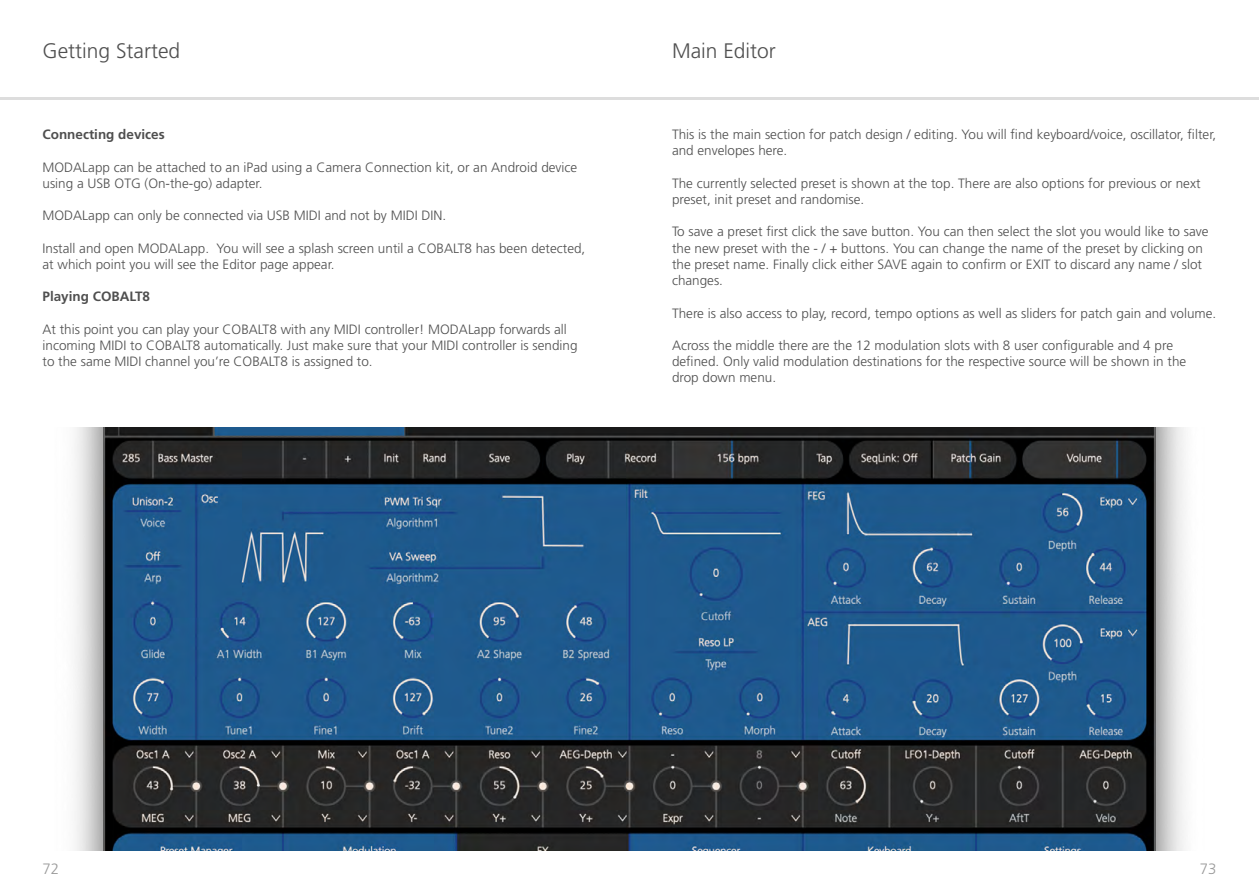
<style>
.page{position:relative;width:1259px;height:893px;background:#fff}
.page>*{position:absolute;margin:0;border:0;box-sizing:border-box;transform-origin:0 0}
.t1{font:300 21px "Frutiger LT Std";color:#4f4f4f}
.t2{font:300 15px "Frutiger LT Std";color:#999}
.t3{font:300 13.5px/16.2px "Frutiger LT Std";color:#4f4f4f}
.t4{font:700 13.5px "Frutiger LT Std";color:#4f4f4f}
</style>
<div class="page">
<hr style="left:0;top:98px;width:1259px;height:2px;background:#ddd">
<img style="left:75px;top:427px;width:1110px;height:423px">
<h1 class="t1" style="left:43px;top:39px;width:139px">Getting Started</h1>
<p class="t4" style="left:43px;top:127px;width:124px">Connecting devices</p>
<p class="t3" style="left:43px;top:159px;width:536px">MODALapp can be attached to an iPad using a Camera Connection kit, or an Android device using a USB OTG (On-the-go) adapter.</p>
<p class="t3" style="left:43px;top:208px;width:405px">MODALapp can only be connected via USB MIDI and not by MIDI DIN.</p>
<p class="t3" style="left:43px;top:240px;width:544px">Install and open MODALapp. You will see a splash screen until a COBALT8 has been detected, at which point you will see the Editor page appear.</p>
<p class="t4" style="left:43px;top:289px;width:109px">Playing COBALT8</p>
<p class="t3" style="left:43px;top:321px;width:536px">At this point you can play your COBALT8 with any MIDI controller! MODALapp forwards all incoming MIDI to COBALT8 automatically. Just make sure that your MIDI controller is sending to the same MIDI channel you’re COBALT8 is assigned to.</p>
<h1 class="t1" style="left:672px;top:39px;width:105px">Main Editor</h1>
<p class="t3" style="left:672px;top:127px;width:546px">This is the main section for patch design / editing. You will find keyboard/voice, oscillator, filter, and envelopes here.</p>
<p class="t3" style="left:672px;top:175px;width:530px">The currently selected preset is shown at the top. There are also options for previous or next preset, init preset and randomise.</p>
<p class="t3" style="left:672px;top:224px;width:538px">To save a preset first click the save button. You can then select the slot you would like to save the new preset with the - / + buttons. You can change the name of the preset by clicking on the preset name. Finally click either SAVE again to confirm or EXIT to discard any name / slot changes.</p>
<p class="t3" style="left:672px;top:305px;width:546px">There is also access to play, record, tempo options as well as sliders for patch gain and volume.</p>
<p class="t3" style="left:672px;top:337px;width:516px">Across the middle there are the 12 modulation slots with 8 user configurable and 4 pre defined. Only valid modulation destinations for the respective source will be shown in the drop down menu.</p>
<p class="t2" style="left:43px;top:860px;width:18px">72</p>
<p class="t2" style="left:1199px;top:860px;width:18px">73</p>
</div>
